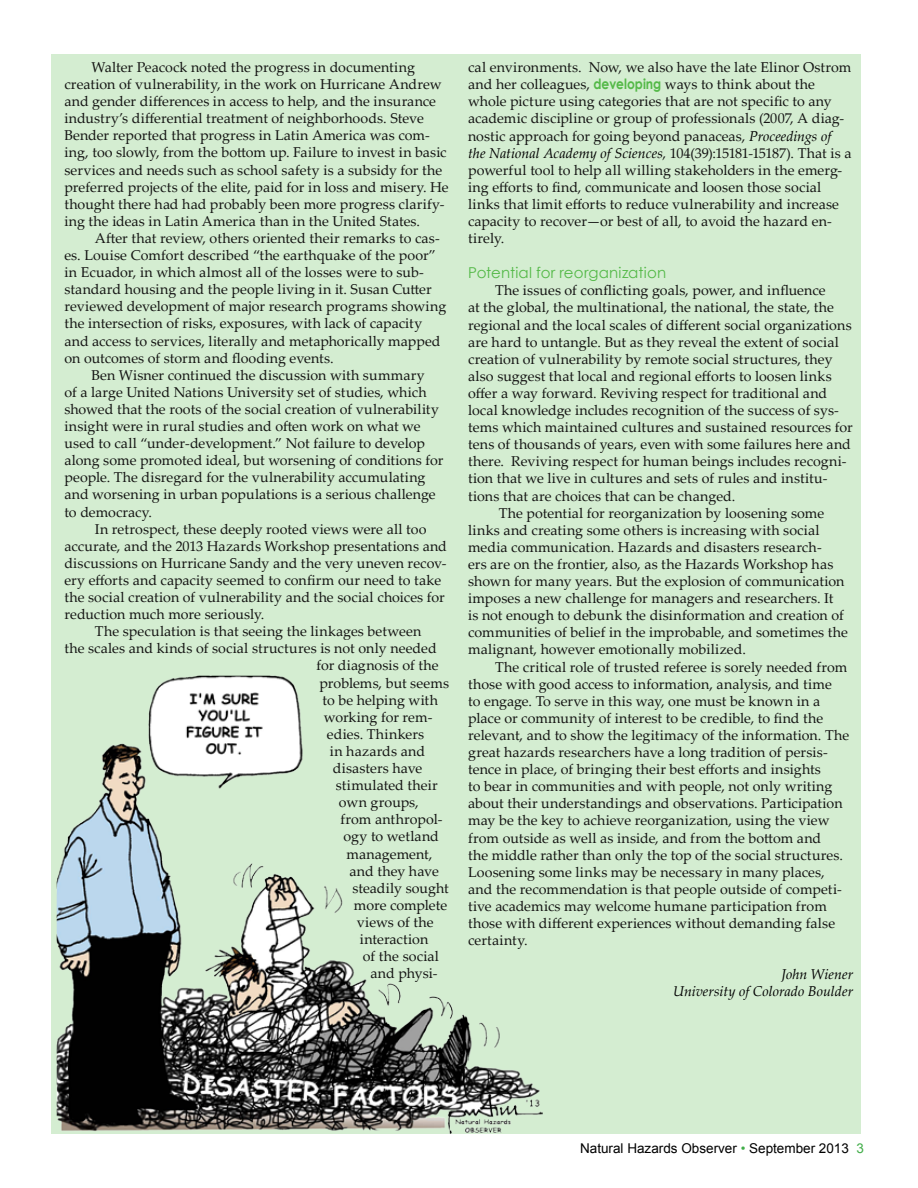
<style>
.page{position:relative;width:918px;height:1188px;background:#fff}
.page>*{position:absolute;margin:0;border:0;box-sizing:border-box;transform-origin:0 0}
.t1{font:15px "Century Gothic";letter-spacing:.01em;color:#54b948}
.t2{font:14.25px/17.1px "Palatino Linotype";letter-spacing:.005em;color:#141413}
.t3{font:italic 14.25px/17.1px "Palatino Linotype";color:#000;text-align:right}
.t4{font:13.5px "Arial";color:#000}
.s1{font-family:"Century Gothic";font-weight:700;color:#54b948}
.s2{font-style:italic;color:#000}
.s3{color:#41ad49}
</style>
<div class="page">
<div style="left:51px;top:54px;width:810px;height:1080px;background:#d4edd1"></div>
<img style="left:57px;top:676px;width:486px;height:458px">
<p class="t2" style="left:64px;top:58px;width:386px;text-indent:27px">Walter Peacock noted the progress in documenting creation of vulnerability, in the work on Hurricane Andrew and gender differences in access to help, and the insurance industry’s differential treatment of neighborhoods. Steve Bender reported that progress in Latin America was com&shy;ing, too slowly, from the bottom up. Failure to invest in basic services and needs such as school safety is a subsidy for the preferred projects of the elite, paid for in loss and misery. He thought there had had probably been more progress clarify&shy;ing the ideas in Latin America than in the United States.</p>
<p class="t2" style="left:95px;top:229px;width:346px">After that review, others oriented their remarks to cas-</p>
<p class="t2" style="left:64px;top:246px;width:373px">es. Louise Comfort described “the earthquake of the poor”</p>
<p class="t2" style="left:64px;top:263px;width:361px">in Ecuador, in which almost all of the losses were to sub-</p>
<p class="t2" style="left:64px;top:280px;width:369px">standard housing and the people living in it. Susan Cutter</p>
<p class="t2" style="left:64px;top:297px;width:383px">reviewed development of major research programs showing</p>
<p class="t2" style="left:64px;top:315px;width:359px">the intersection of risks, exposures, with lack of capacity</p>
<p class="t2" style="left:64px;top:332px;width:378px">and access to services, literally and metaphorically mapped</p>
<p class="t2" style="left:64px;top:349px;width:271px">on outcomes of storm and flooding events.</p>
<p class="t2" style="left:91px;top:366px;width:335px">Ben Wisner continued the discussion with summary</p>
<p class="t2" style="left:64px;top:383px;width:364px">of a large United Nations University set of studies, which</p>
<p class="t2" style="left:64px;top:400px;width:376px">showed that the roots of the social creation of vulnerability</p>
<p class="t2" style="left:64px;top:417px;width:358px">insight were in rural studies and often work on what we</p>
<p class="t2" style="left:64px;top:434px;width:362px">used to call “under-development.” Not failure to develop</p>
<p class="t2" style="left:64px;top:451px;width:381px">along some promoted ideal, but worsening of conditions for</p>
<p class="t2" style="left:64px;top:468px;width:363px">people. The disregard for the vulnerability accumulating</p>
<p class="t2" style="left:64px;top:486px;width:373px">and worsening in urban populations is a serious challenge</p>
<p class="t2" style="left:64px;top:503px;width:89px">to democracy.</p>
<p class="t2" style="left:95px;top:520px;width:333px">In retrospect, these deeply rooted views were all too</p>
<p class="t2" style="left:64px;top:537px;width:384px">accurate, and the 2013 Hazards Workshop presentations and</p>
<p class="t2" style="left:64px;top:554px;width:384px">discussions on Hurricane Sandy and the very uneven recov-</p>
<p class="t2" style="left:64px;top:571px;width:378px">ery efforts and capacity seemed to confirm our need to take</p>
<p class="t2" style="left:64px;top:588px;width:382px">the social creation of vulnerability and the social choices for</p>
<p class="t2" style="left:64px;top:605px;width:201px">reduction much more seriously.</p>
<p class="t2" style="left:95px;top:622px;width:328px">The speculation is that seeing the linkages between</p>
<p class="t2" style="left:64px;top:639px;width:374px">the scales and kinds of social structures is not only needed</p>
<p class="t2" style="left:316px;top:657px;width:124px">for diagnosis of the</p>
<p class="t2" style="left:319px;top:674px;width:131px">problems, but seems</p>
<p class="t2" style="left:322px;top:691px;width:117px">to be helping with</p>
<p class="t2" style="left:324px;top:708px;width:110px">working for rem-</p>
<p class="t2" style="left:327px;top:725px;width:99px">edies. Thinkers</p>
<p class="t2" style="left:330px;top:742px;width:97px">in hazards and</p>
<p class="t2" style="left:333px;top:759px;width:91px">disasters have</p>
<p class="t2" style="left:336px;top:776px;width:103px">stimulated their</p>
<p class="t2" style="left:339px;top:793px;width:81px">own groups,</p>
<p class="t2" style="left:340px;top:810px;width:104px">from anthropol-</p>
<p class="t2" style="left:343px;top:828px;width:97px">ogy to wetland</p>
<p class="t2" style="left:346px;top:845px;width:88px">management,</p>
<p class="t2" style="left:349px;top:862px;width:91px">and they have</p>
<p class="t2" style="left:352px;top:879px;width:98px">steadily sought</p>
<p class="t2" style="left:354px;top:896px;width:95px">more complete</p>
<p class="t2" style="left:357px;top:913px;width:78px">views of the</p>
<p class="t2" style="left:360px;top:930px;width:70px">interaction</p>
<p class="t2" style="left:363px;top:947px;width:78px">of the social</p>
<p class="t2" style="left:370px;top:964px;width:69px">and physi-</p>
<p class="t2" style="left:468px;top:58px;width:385px">cal environments. Now, we also have the late Elinor Ostrom and her colleagues, <span class="s1">developing</span> ways to think about the whole picture using categories that are not specific to any academic discipline or group of professionals (2007, A diag&shy;nostic approach for going beyond panaceas, <span class="s2">Proceedings of the National Academy of Sciences,</span> 104(39):15181-15187). That is a powerful tool to help all willing stakeholders in the emerg&shy;ing efforts to find, communicate and loosen those social links that limit efforts to reduce vulnerability and increase capacity to recover—or best of all, to avoid the hazard en&shy;tirely.</p>
<p class="t1" style="left:468px;top:262px;width:200px">Potential for reorganization</p>
<p class="t2" style="left:495px;top:281px;width:332px">The issues of conflicting goals, power, and influence</p>
<p class="t2" style="left:468px;top:298px;width:367px">at the global, the multinational, the national, the state, the</p>
<p class="t2" style="left:468px;top:316px;width:385px">regional and the local scales of different social organizations</p>
<p class="t2" style="left:468px;top:333px;width:372px">are hard to untangle. But as they reveal the extent of social</p>
<p class="t2" style="left:468px;top:350px;width:366px">creation of vulnerability by remote social structures, they</p>
<p class="t2" style="left:468px;top:367px;width:365px">also suggest that local and regional efforts to loosen links</p>
<p class="t2" style="left:468px;top:384px;width:361px">offer a way forward. Reviving respect for traditional and</p>
<p class="t2" style="left:468px;top:401px;width:372px">local knowledge includes recognition of the success of sys-</p>
<p class="t2" style="left:468px;top:418px;width:386px">tems which maintained cultures and sustained resources for</p>
<p class="t2" style="left:468px;top:435px;width:384px">tens of thousands of years, even with some failures here and</p>
<p class="t2" style="left:468px;top:452px;width:380px">there. Reviving respect for human beings includes recogni-</p>
<p class="t2" style="left:468px;top:469px;width:361px">tion that we live in cultures and sets of rules and institu-</p>
<p class="t2" style="left:468px;top:487px;width:269px">tions that are choices that can be changed.</p>
<p class="t2" style="left:499px;top:504px;width:327px">The potential for reorganization by loosening some</p>
<p class="t2" style="left:468px;top:521px;width:353px">links and creating some others is increasing with social</p>
<p class="t2" style="left:468px;top:538px;width:355px">media communication. Hazards and disasters research-</p>
<p class="t2" style="left:468px;top:555px;width:367px">ers are on the frontier, also, as the Hazards Workshop has</p>
<p class="t2" style="left:468px;top:572px;width:378px">shown for many years. But the explosion of communication</p>
<p class="t2" style="left:468px;top:589px;width:367px">imposes a new challenge for managers and researchers. It</p>
<p class="t2" style="left:468px;top:606px;width:377px">is not enough to debunk the disinformation and creation of</p>
<p class="t2" style="left:468px;top:623px;width:381px">communities of belief in the improbable, and sometimes the</p>
<p class="t2" style="left:468px;top:640px;width:279px">malignant, however emotionally mobilized.</p>
<p class="t2" style="left:495px;top:658px;width:354px">The critical role of trusted referee is sorely needed from</p>
<p class="t2" style="left:468px;top:675px;width:365px">those with good access to information, analysis, and time</p>
<p class="t2" style="left:468px;top:692px;width:354px">to engage. To serve in this way, one must be known in a</p>
<p class="t2" style="left:468px;top:709px;width:357px">place or community of interest to be credible, to find the</p>
<p class="t2" style="left:468px;top:726px;width:383px">relevant, and to show the legitimacy of the information. The</p>
<p class="t2" style="left:468px;top:743px;width:361px">great hazards researchers have a long tradition of persis-</p>
<p class="t2" style="left:468px;top:760px;width:354px">tence in place, of bringing their best efforts and insights</p>
<p class="t2" style="left:468px;top:777px;width:366px">to bear in communities and with people, not only writing</p>
<p class="t2" style="left:468px;top:794px;width:376px">about their understandings and observations. Participation</p>
<p class="t2" style="left:468px;top:811px;width:363px">may be the key to achieve reorganization, using the view</p>
<p class="t2" style="left:468px;top:829px;width:355px">from outside as well as inside, and from the bottom and</p>
<p class="t2" style="left:468px;top:846px;width:377px">the middle rather than only the top of the social structures.</p>
<p class="t2" style="left:468px;top:863px;width:358px">Loosening some links may be necessary in many places,</p>
<p class="t2" style="left:468px;top:880px;width:375px">and the recommendation is that people outside of competi-</p>
<p class="t2" style="left:468px;top:897px;width:360px">tive academics may welcome humane participation from</p>
<p class="t2" style="left:468px;top:914px;width:369px">those with different experiences without demanding false</p>
<p class="t2" style="left:468px;top:931px;width:61px">certainty.</p>
<p class="t3" style="left:673px;top:965px;width:182px">John Wiener<br>University of Colorado Boulder</p>
<p class="t4" style="left:580px;top:1139px;width:285px">Natural Hazards Observer <span class="s3">•</span> September 2013 <span class="s3">3</span></p>
</div>
